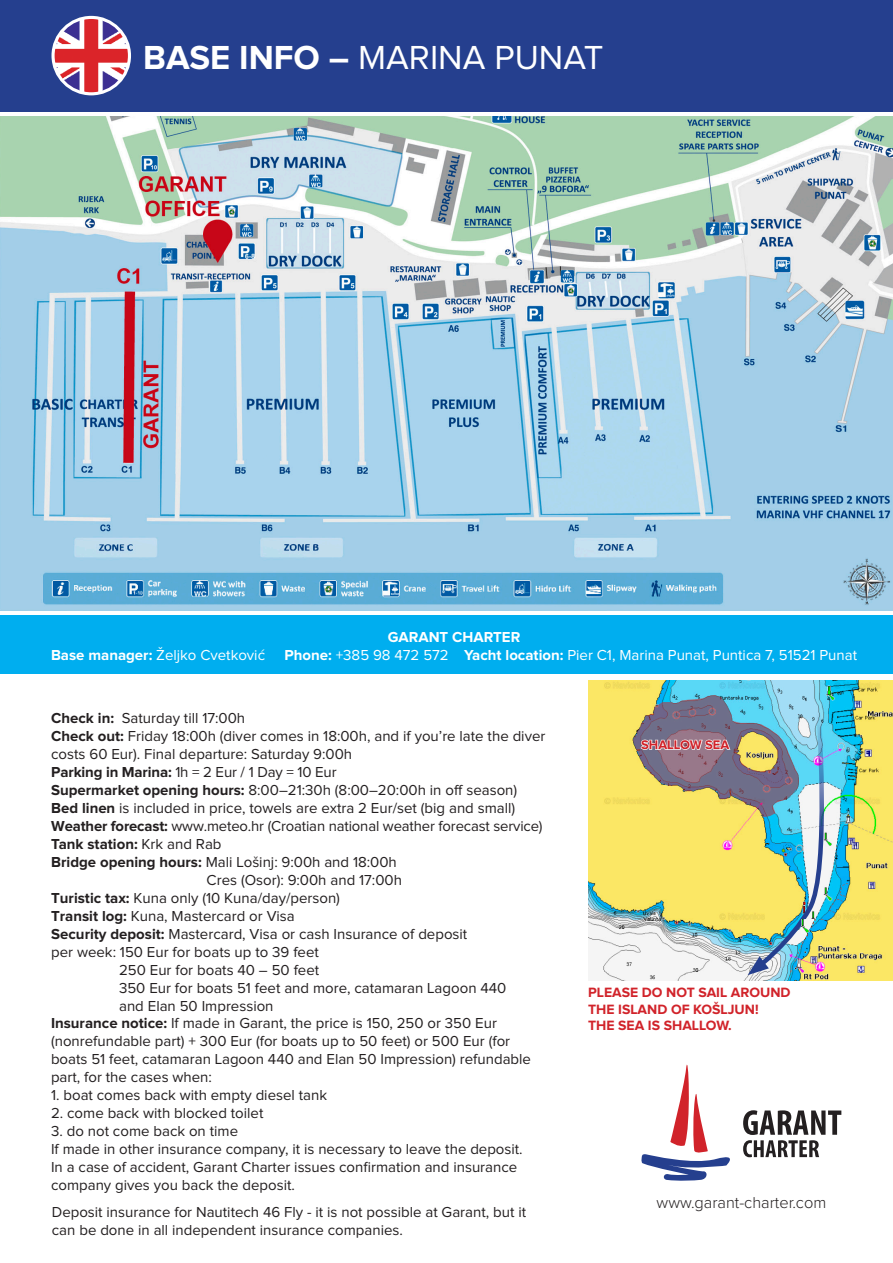
<style>
.page{position:relative;width:893px;height:1263px;background:#fff}
.page>*{position:absolute;margin:0;border:0;box-sizing:border-box;transform-origin:0 0}
.t1{font:34.5px "Proxima Nova";color:#fff}
.t2{font:300 16.35px "Proxima Nova";color:#231f20}
.t3{font:15px/18px "Proxima Nova";color:#231f20}
.t4{font:15px "Proxima Nova";color:#fff}
.t5{font:700 15px "Proxima Nova";color:#231f20}
.t6{font:700 15px "Proxima Nova";color:#fff}
.t7{font:700 13.95px/16.8px "Proxima Nova";color:#d1232a}
.t8{font:700 13.05px "Proxima Nova";color:#d1232a}
.s1{font-weight:700}
.s2{font-weight:400}
</style>
<div class="page">
<div style="left:0;top:0;width:893px;height:111px;background:#253f8e"></div>
<img style="left:53px;top:17px;width:76px;height:77px;border-radius:38px">
<div style="left:52px;top:16px;width:79px;height:79px;border:3px solid #fff;border-radius:50%"></div>
<img style="left:588px;top:680px;width:305px;height:300px">
<img style="left:633px;top:695px;width:192px;height:280px">
<img style="left:802px;top:920px;width:17px;height:14px">
<svg style="left:641px;top:1064px;width:200px;height:117px"></svg>
<img style="left:0;top:117px;width:893px;height:493px">
<div style="left:0;top:616px;width:893px;height:58px;background:#00aeef"></div>
<h1 class="t1" style="left:143px;top:42px;width:462px"><span class="s1">BASE INFO –</span> MARINA PUNAT</h1>
<p class="t6" style="left:388px;top:630px;width:134px">GARANT CHARTER</p>
<p class="t4" style="left:51px;top:648px;width:216px"><span class="s1">Base manager:</span> Željko Cvetković</p>
<p class="t4" style="left:285px;top:648px;width:574px"><span class="s1">Phone:</span> +385 98 472 572 <span class="s1">Yacht location:</span> Pier C1, Marina Punat, Puntica 7, 51521 Punat</p>
<p class="t3" style="left:51px;top:710px;width:195px"><span class="s1">Check in:</span> Saturday till 17:00h</p>
<p class="t3" style="left:51px;top:728px;width:496px"><span class="s1">Check out:</span> Friday 18:00h (diver comes in 18:00h, and if you’re late the diver</p>
<p class="t3" style="left:51px;top:746px;width:302px">costs 60 Eur). Final departure: Saturday 9:00h</p>
<p class="t3" style="left:51px;top:764px;width:287px"><span class="s1">Parking in Marina:</span> 1h = 2 Eur / 1 Day = 10 Eur</p>
<p class="t3" style="left:51px;top:782px;width:468px"><span class="s1">Supermarket opening hours:</span> 8:00–21:30h (8:00–20:00h in off season)</p>
<p class="t3" style="left:51px;top:800px;width:466px"><span class="s1">Bed linen</span> is included in price, towels are extra 2 Eur/set (big and small)</p>
<p class="t3" style="left:51px;top:818px;width:493px"><span class="s1">Weather forecast:</span> www.meteo.hr (Croatian national weather forecast service)</p>
<p class="t5" style="left:51px;top:837px;width:172px">Tank station: <span class="s2">Krk and Rab</span></p>
<p class="t3" style="left:51px;top:854px;width:347px"><span class="s1">Bridge opening hours:</span> Mali Lošinj: 9:00h and 18:00h</p>
<p class="t3" style="left:207px;top:872px;width:197px">Cres (Osor): 9:00h and 17:00h</p>
<p class="t3" style="left:51px;top:890px;width:290px"><span class="s1">Turistic tax:</span> Kuna only (10 Kuna/day/person)</p>
<p class="t3" style="left:51px;top:908px;width:245px"><span class="s1">Transit log:</span> Kuna, Mastercard or Visa</p>
<p class="t3" style="left:51px;top:926px;width:418px"><span class="s1">Security deposit:</span> Mastercard, Visa or cash Insurance of deposit</p>
<p class="t3" style="left:51px;top:944px;width:269px">per week: 150 Eur for boats up to 39 feet</p>
<p class="t3" style="left:119px;top:962px;width:202px">250 Eur for boats 40 – 50 feet</p>
<p class="t3" style="left:119px;top:980px;width:389px">350 Eur for boats 51 feet and more, catamaran Lagoon 440</p>
<p class="t3" style="left:119px;top:998px;width:156px">and Elan 50 Impression</p>
<p class="t3" style="left:51px;top:1014px;width:482px"><span class="s1">Insurance notice:</span> If made in Garant, the price is 150, 250 or 350 Eur (nonrefundable part) + 300 Eur (for boats up to 50 feet) or 500 Eur (for boats 51 feet, catamaran Lagoon 440 and Elan 50 Impression) refundable part, for the cases when:</p>
<p class="t3" style="left:51px;top:1086px;width:278px">1. boat comes back with empty diesel tank</p>
<p class="t3" style="left:51px;top:1104px;width:214px">2. come back with blocked toilet</p>
<p class="t3" style="left:51px;top:1122px;width:473px">3. do not come back on time<br>If made in other insurance company, it is necessary to leave the deposit.<br>In a case of accident, Garant Charter issues confirmation and insurance company gives you back the deposit.</p>
<p class="t3" style="left:52px;top:1204px;width:476px">Deposit insurance for Nautitech 46 Fly - it is not possible at Garant, but it can be done in all independent insurance companies.</p>
<p class="t8" style="left:641px;top:739px;width:90px">SHALLOW SEA</p>
<p class="t7" style="left:588px;top:984px;width:204px">PLEASE DO NOT SAIL AROUND<br>THE ISLAND OF KOŠLJUN!<br>THE SEA IS SHALLOW.</p>
<p class="t2" style="left:657px;top:1195px;width:171px">www.garant-charter.com</p>
</div>
